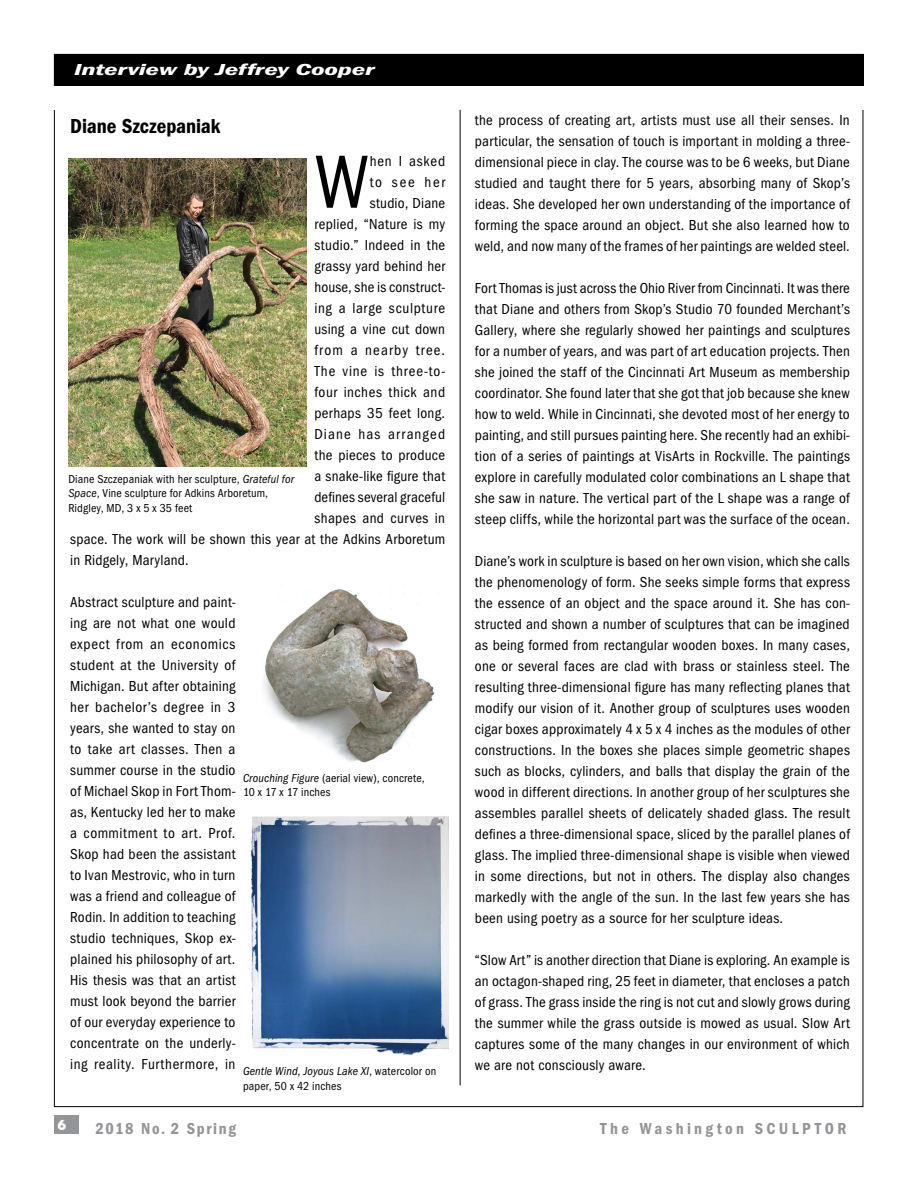
<style>
.page{position:relative;width:918px;height:1188px;background:#fff}
.page>*{position:absolute;margin:0;border:0;box-sizing:border-box;transform-origin:0 0}
.t1{font:78px "Franklin Got Cd ITC";color:#000}
.t2{font:600 21px "Franklin Got Cd ITC";color:#000}
.t3{font:italic 600 16.5px "Franklin Got Cd ITC";letter-spacing:-.005em;color:#fff;scale:1.8 1}
.t4{font:600 16.5px "Franklin Got Cd ITC";letter-spacing:.2em;color:#939598}
.t5{font:600 16.5px "Franklin Got Cd ITC";letter-spacing:.1em;color:#939598}
.t6{font:15px/21px "Franklin Got Cd ITC";letter-spacing:.02em;color:#000;text-align:justify}
.t7{font:700 15px "Gill Sans";color:#939598;scale:1.56 1}
.t8{font:15px "Franklin Got Cd ITC";letter-spacing:.045em;color:#000}
.t9{font:15px "Franklin Got Cd ITC";letter-spacing:.065em;color:#000}
.t10{font:15px "Franklin Got Cd ITC";letter-spacing:.08em;color:#000}
.t11{font:15px "Franklin Got Cd ITC";letter-spacing:.075em;color:#000}
.t12{font:15px "Franklin Got Cd ITC";letter-spacing:.055em;color:#000}
.t13{font:700 15px "Gill Sans";color:#fff}
.t14{font:12px/14.4px "Franklin Got Cd ITC";letter-spacing:.015em;color:#000}
.s1{font-style:italic}
</style>
<div class="page">
<div style="left:54px;top:1115px;width:24px;height:19px;background:#939598"></div>
<div style="left:55px;top:54px;width:863px;height:32px;background:#000"></div>
<hr style="left:460px;top:110px;width:1px;height:975px;background:#000">
<div style="left:864px;top:22px;width:54px;height:84px;background:#fff"></div>
<img style="left:68px;top:158px;width:238px;height:308px">
<img style="left:263px;top:586px;width:172px;height:177px">
<img style="left:250px;top:816px;width:198px;height:240px">
<p class="t3" style="left:74px;top:61px;width:168px">Interview by Jeffrey Cooper</p>
<h2 class="t2" style="left:70px;top:114px;width:152px">Diane Szczepaniak</h2>
<h1 class="t1" style="left:314px;top:138px;width:56px">W</h1>
<p class="t12" style="left:370px;top:152px;width:77px">hen I asked</p>
<p class="t6" style="left:370px;top:171px;width:77px">to see her</p>
<p class="t6" style="left:370px;top:192px;width:77px">studio, Diane</p>
<p class="t6" style="left:314px;top:213px;width:132px">replied, “Nature is my</p>
<p class="t6" style="left:314px;top:234px;width:132px">studio.” Indeed in the</p>
<p class="t6" style="left:314px;top:255px;width:132px">grassy yard behind her</p>
<p class="t6" style="left:314px;top:276px;width:132px">house, she is construct-</p>
<p class="t8" style="left:314px;top:299px;width:132px">ing a large sculpture</p>
<p class="t6" style="left:314px;top:318px;width:132px">using a vine cut down</p>
<p class="t10" style="left:314px;top:341px;width:132px">from a nearby tree.</p>
<p class="t9" style="left:314px;top:362px;width:132px">The vine is three-to-</p>
<p class="t6" style="left:314px;top:381px;width:132px">four inches thick and</p>
<p class="t6" style="left:314px;top:402px;width:132px">perhaps 35 feet long.</p>
<p class="t11" style="left:314px;top:425px;width:132px">Diane has arranged</p>
<p class="t6" style="left:314px;top:444px;width:132px">the pieces to produce</p>
<p class="t6" style="left:314px;top:465px;width:132px">a snake-like figure that</p>
<p class="t6" style="left:314px;top:486px;width:132px">defines several graceful</p>
<p class="t6" style="left:314px;top:507px;width:132px">shapes and curves in</p>
<p class="t6" style="left:70px;top:528px;width:377px">space. The work will be shown this year at the Adkins Arboretum</p>
<p class="t6" style="left:70px;top:549px;width:120px">in Ridgely, Maryland.</p>
<p class="t6" style="left:70px;top:591px;width:167px">Abstract sculpture and paint&shy;ing are not what one would expect from an economics student at the University of Michigan. But after obtaining her bachelor’s degree in 3 years, she wanted to stay on to take art classes. Then a summer course in the studio of Michael Skop in Fort Thom&shy;as, Kentucky led her to make a commitment to art. Prof.<br>Skop had been the assistant to Ivan Mestrovic, who in turn was a friend and colleague of Rodin. In addition to teaching studio techniques, Skop ex&shy;plained his philosophy of art.<br>His thesis was that an artist must look beyond the barrier of our everyday experience to concentrate on the underly&shy;ing reality. Furthermore, in</p>
<p class="t14" style="left:68px;top:472px;width:227px">Diane Szczepaniak with her sculpture, <span class="s1">Grateful for<br>Space</span>, Vine sculpture for Adkins Arboretum,<br>Ridgley, MD, 3 x 5 x 35 feet</p>
<p class="t14" style="left:243px;top:771px;width:183px"><span class="s1">Crouching Figure</span> (aerial view), concrete,<br>10 x 17 x 17 inches</p>
<p class="t14" style="left:243px;top:1064px;width:195px"><span class="s1">Gentle Wind</span>, <span class="s1">Joyous Lake XI</span>, watercolor on paper, 50 x 42 inches</p>
<p class="t6" style="left:475px;top:109px;width:377px">the process of creating art, artists must use all their senses. In particular, the sensation of touch is important in molding a three&shy;dimensional piece in clay. The course was to be 6 weeks, but Diane studied and taught there for 5 years, absorbing many of Skop’s ideas. She developed her own understanding of the importance of forming the space around an object. But she also learned how to weld, and now many of the frames of her paintings are welded steel.</p>
<p class="t6" style="left:475px;top:277px;width:377px">Fort Thomas is just across the Ohio River from Cincinnati. It was there that Diane and others from Skop’s Studio 70 founded Merchant’s Gallery, where she regularly showed her paintings and sculptures for a number of years, and was part of art education projects. Then she joined the staff of the Cincinnati Art Museum as membership coordinator. She found later that she got that job because she knew how to weld. While in Cincinnati, she devoted most of her energy to painting, and still pursues painting here. She recently had an exhibi&shy;tion of a series of paintings at VisArts in Rockville. The paintings explore in carefully modulated color combinations an L shape that she saw in nature. The vertical part of the L shape was a range of steep cliffs, while the horizontal part was the surface of the ocean.</p>
<p class="t6" style="left:475px;top:550px;width:377px">Diane’s work in sculpture is based on her own vision, which she calls the phenomenology of form. She seeks simple forms that express the essence of an object and the space around it. She has con&shy;structed and shown a number of sculptures that can be imagined as being formed from rectangular wooden boxes. In many cases, one or several faces are clad with brass or stainless steel. The resulting three-dimensional figure has many reflecting planes that modify our vision of it. Another group of sculptures uses wooden cigar boxes approximately 4 x 5 x 4 inches as the modules of other constructions. In the boxes she places simple geometric shapes such as blocks, cylinders, and balls that display the grain of the wood in different directions. In another group of her sculptures she assembles parallel sheets of delicately shaded glass. The result defines a three-dimensional space, sliced by the parallel planes of glass. The implied three-dimensional shape is visible when viewed in some directions, but not in others. The display also changes markedly with the angle of the sun. In the last few years she has been using poetry as a source for her sculpture ideas.</p>
<p class="t6" style="left:475px;top:949px;width:377px">“Slow Art” is another direction that Diane is exploring. An example is an octagon-shaped ring, 25 feet in diameter, that encloses a patch of grass. The grass inside the ring is not cut and slowly grows during the summer while the grass outside is mowed as usual. Slow Art captures some of the many changes in our environment of which we are not consciously aware.</p>
<p class="t13" style="left:58px;top:1113px;width:10px">6</p>
<p class="t7" style="left:94px;top:1116px;width:113px">2010 #2 Spring</p>
<p class="t7" style="left:518px;top:1116px;width:223px">WASHINGTON SCULPTORS</p>
<p class="t5" style="left:95px;top:1119px;width:142px">2018 No. 2 Spring</p>
<p class="t4" style="left:600px;top:1119px;width:248px">The Washington SCULPTOR</p>
</div>
